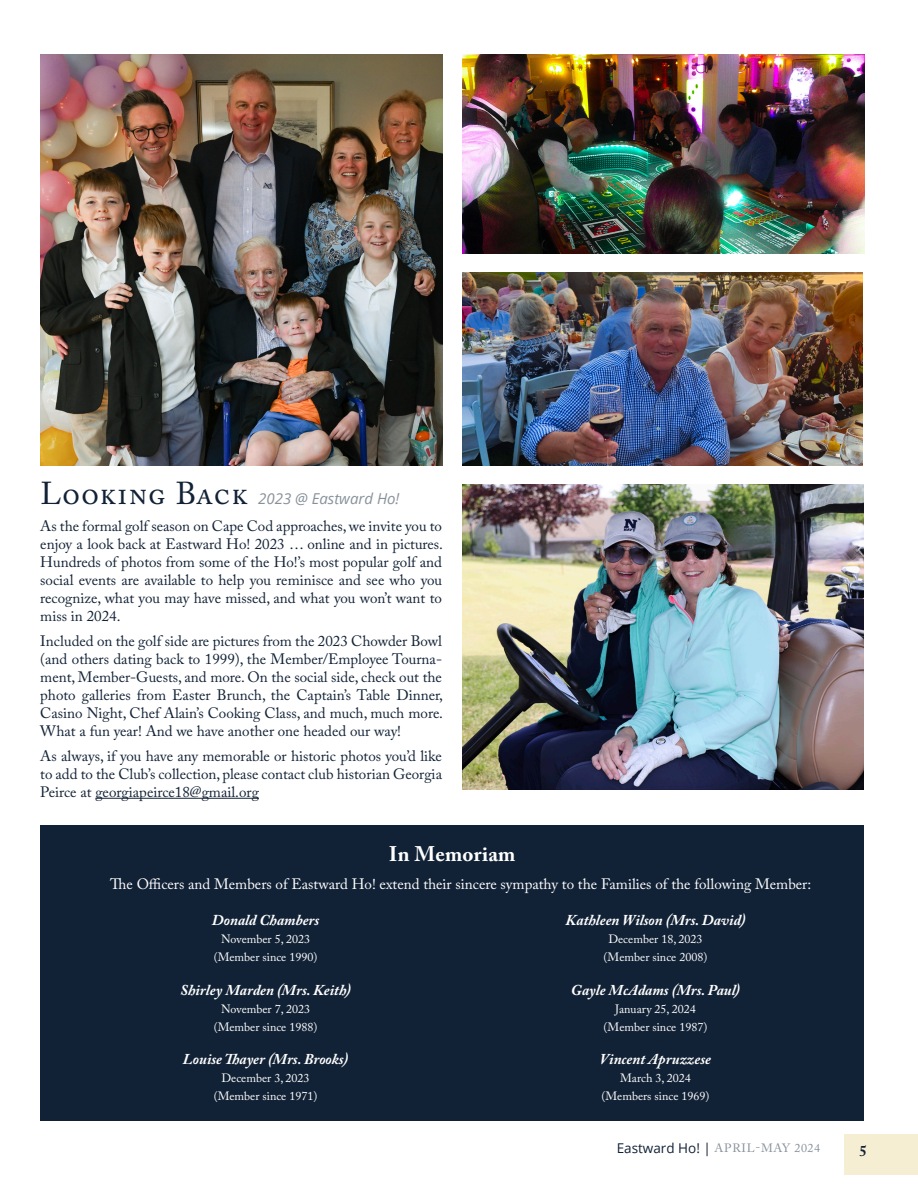
<style>
.page{position:relative;width:918px;height:1188px;background:#fff}
.page>*{position:absolute;margin:0;border:0;box-sizing:border-box;transform-origin:0 0}
.t1{font:700 21px "Adobe Caslon Pro";letter-spacing:.01em;color:#fff}
.t2{font:15px/18px "Adobe Caslon Pro";color:#122236;text-align:justify}
.In_Memorium{font:italic 700 15px "Adobe Caslon Pro";color:#fff}
.t3{font:15px "Adobe Caslon Pro";letter-spacing:.005em;color:#fff}
.t4{font:italic 15px "Open Sans";color:#88919a}
.t5{font:700 15px "Adobe Caslon Pro";color:#122236}
.In_Memorium-2{font:12px/18px "Adobe Caslon Pro";color:#fff;text-align:center}
.t6{font:12px "Adobe Caslon Pro";letter-spacing:.055em;color:#88919a}
.s1{font-family:"Adobe Caslon Pro";font-style:normal;font-size:31.5px;color:#122236}
.s2{font-family:"Open Sans";font-size:13.5px;color:#122236}
</style>
<div class="page">
<img style="left:462px;top:272px;width:400px;height:193px">
<img style="left:40px;top:54px;width:402px;height:411px">
<hr style="left:95px;top:798px;width:164px;height:1px;background:#122236">
<img style="left:462px;top:54px;width:402px;height:200px">
<img style="left:462px;top:485px;width:402px;height:304px">
<div style="left:41px;top:825px;width:823px;height:296px;background:#122236"></div>
<div style="left:844px;top:1134px;width:74px;height:41px;background:#f5eed3"></div>
<h1 class="t4" style="left:40px;top:489px;width:361px"><span class="s1">Looking Back</span> 2023 @ Eastward Ho!</h1>
<p class="t2" style="left:40px;top:517px;width:404px">As the formal golf season on Cape Cod approaches, we invite you to enjoy a look back at Eastward Ho! 2023 … online and in pictures.<br>Hundreds of photos from some of the Ho!’s most popular golf and social events are available to help you reminisce and see who you recognize, what you may have missed, and what you won’t want to miss in 2024.</p>
<p class="t2" style="left:40px;top:632px;width:404px">Included on the golf side are pictures from the 2023 Chowder Bowl (and others dating back to 1999), the Member/Employee Tourna&shy;ment, Member-Guests, and more. On the social side, check out the photo galleries from Easter Brunch, the Captain’s Table Dinner, Casino Night, Chef Alain’s Cooking Class, and much, much more.<br>What a fun year! And we have another one headed our way!</p>
<p class="t2" style="left:40px;top:747px;width:403px">As always, if you have any memorable or historic photos you’d like to add to the Club’s collection, please contact club historian Georgia Peirce at georgiapeirce18@gmail.org</p>
<h2 class="t1" style="left:389px;top:842px;width:128px">In Memoriam</h2>
<p class="t3" style="left:110px;top:875px;width:703px">The Officers and Members of Eastward Ho! extend their sincere sympathy to the Families of the following Member:</p>
<p class="In_Memorium" style="left:212px;top:911px;width:109px">Donald Chambers</p>
<p class="In_Memorium-2" style="left:214px;top:930px;width:105px">November 5, 2023 (Member since 1990)</p>
<p class="In_Memorium" style="left:180px;top:981px;width:173px">Shirley Marden (Mrs. Keith)</p>
<p class="In_Memorium-2" style="left:214px;top:999px;width:105px">November 7, 2023 (Member since 1988)</p>
<p class="In_Memorium" style="left:183px;top:1050px;width:167px">Louise Thayer (Mrs. Brooks)</p>
<p class="In_Memorium-2" style="left:214px;top:1069px;width:105px">December 3, 2023 (Member since 1971)</p>
<p class="In_Memorium" style="left:566px;top:911px;width:182px">Kathleen Wilson (Mrs. David)</p>
<p class="In_Memorium-2" style="left:604px;top:930px;width:105px">December 18, 2023 (Member since 2008)</p>
<p class="In_Memorium" style="left:571px;top:981px;width:171px">Gayle McAdams (Mrs. Paul)</p>
<p class="In_Memorium-2" style="left:604px;top:999px;width:105px">January 25, 2024 (Member since 1987)</p>
<p class="In_Memorium" style="left:600px;top:1050px;width:113px">Vincent Apruzzese</p>
<p class="In_Memorium-2" style="left:602px;top:1069px;width:110px">March 3, 2024 (Members since 1969)</p>
<p class="t6" style="left:617px;top:1141px;width:205px"><span class="s2">Eastward Ho! |</span> APRIL-MAY 2024</p>
<p class="t5" style="left:860px;top:1142px;width:9px">5</p>
</div>
